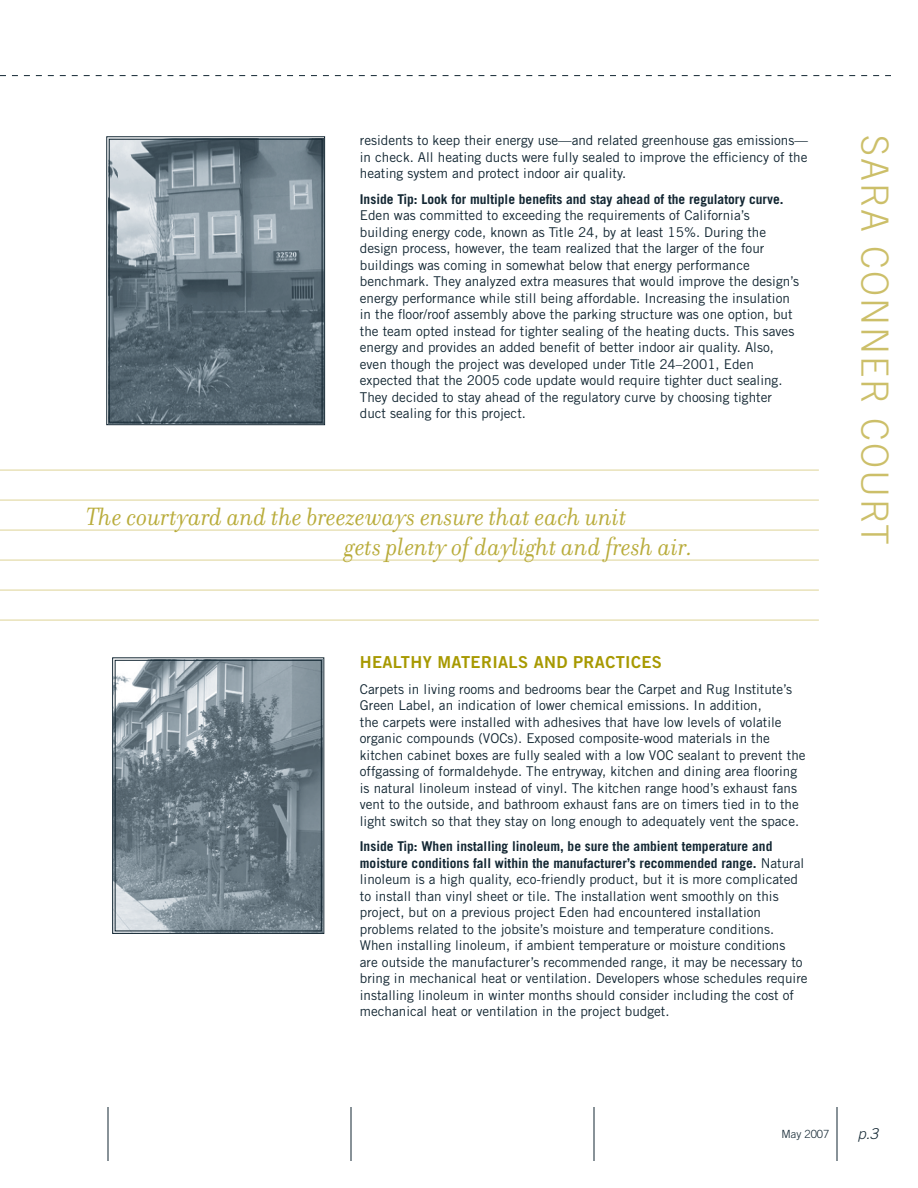
<style>
.page{position:relative;width:918px;height:1188px;background:#fff}
.page>*{position:absolute;margin:0;border:0;box-sizing:border-box;transform-origin:0 0}
.t1{font:300 37.5px "Trade Gothic";letter-spacing:.05em;color:#ccbf69}
._2_4_Body_Text_Pull{font:italic 27px/30px "Filosofia";color:#b9ac3b}
._2_1_Level_2_header{font:16.5px "Trade Gothic Bold Two";letter-spacing:.02em;color:#a79901}
.t2{font:italic 300 15px "Trade Gothic";color:#122632}
._2_3_Body_Text_-_9on{font:13.5px/16.5px "Trade Gothic";color:#122632}
.t3{font:300 11.25px "Trade Gothic";color:#122632}
.s1{font-weight:700}
</style>
<div class="page">
<svg style="left:0;top:75px;width:891px;height:1px"></svg>
<hr style="left:108px;top:1107px;width:1px;height:54px;background:#122632">
<hr style="left:351px;top:1107px;width:1px;height:54px;background:#122632">
<hr style="left:594px;top:1107px;width:1px;height:54px;background:#122632">
<hr style="left:837px;top:1107px;width:1px;height:54px;background:#122632">
<hr style="left:0;top:470px;width:819px;height:1px;background:#ddd395">
<hr style="left:0;top:500px;width:819px;height:1px;background:#ddd395">
<hr style="left:0;top:530px;width:819px;height:1px;background:#ddd395">
<hr style="left:0;top:560px;width:819px;height:1px;background:#ddd395">
<hr style="left:0;top:590px;width:819px;height:1px;background:#ddd395">
<hr style="left:0;top:620px;width:819px;height:1px;background:#ddd395">
<svg style="left:112px;top:657px;width:212px;height:277px"></svg>
<div style="left:115px;top:660px;width:207px;height:271px;border:1px solid #122632"></div>
<svg style="left:106px;top:136px;width:219px;height:289px"></svg>
<div style="left:109px;top:139px;width:213px;height:283px;border:1px solid #122632"></div>
<p class="_2_3_Body_Text_-_9on" style="left:360px;top:132px;width:450px;text-align:justify">residents to keep their energy use—and related greenhouse gas emissions— in check. All heating ducts were fully sealed to improve the efficiency of the heating system and protect indoor air quality.</p>
<p class="_2_3_Body_Text_-_9on" style="left:360px;top:191px;width:441px"><span class="s1">Inside Tip: Look for multiple benefits and stay ahead of the regulatory curve.<br></span>Eden was committed to exceeding the requirements of California’s building energy code, known as Title 24, by at least 15%. During the design process, however, the team realized that the larger of the four buildings was coming in somewhat below that energy performance benchmark. They analyzed extra measures that would improve the design’s energy performance while still being affordable. Increasing the insulation in the floor/roof assembly above the parking structure was one option, but the team opted instead for tighter sealing of the heating ducts. This saves energy and provides an added benefit of better indoor air quality. Also, even though the project was developed under Title 24–2001, Eden expected that the 2005 code update would require tighter duct sealing.<br>They decided to stay ahead of the regulatory curve by choosing tighter duct sealing for this project.</p>
<p class="_2_4_Body_Text_Pull" style="left:345px;top:502px;width:350px;text-indent:-259px">The courtyard and the breezeways ensure that each unit<br>gets plenty of daylight and fresh air.</p>
<p class="_2_1_Level_2_header" style="left:360px;top:652px;width:304px">H EALTHY MATERIALS AND PRACTICES</p>
<p class="_2_3_Body_Text_-_9on" style="left:360px;top:681px;width:447px">Carpets in living rooms and bedrooms bear the Carpet and Rug Institute’s Green Label, an indication of lower chemical emissions. In addition,<br>the carpets were installed with adhesives that have low levels of volatile organic compounds (VOCs). Exposed composite-wood materials in the kitchen cabinet boxes are fully sealed with a low VOC sealant to prevent the offgassing of formaldehyde. The entryway, kitchen and dining area flooring is natural linoleum instead of vinyl. The kitchen range hood’s exhaust fans vent to the outside, and bathroom exhaust fans are on timers tied in to the light switch so that they stay on long enough to adequately vent the space.</p>
<p class="_2_3_Body_Text_-_9on" style="left:360px;top:838px;width:449px"><span class="s1">Inside Tip: When installing linoleum, be sure the ambient temperature and moisture conditions fall within the manufacturer’s recommended range.</span> Natural linoleum is a high quality, eco-friendly product, but it is more complicated to install than vinyl sheet or tile. The installation went smoothly on this project, but on a previous project Eden had encountered installation problems related to the jobsite’s moisture and temperature conditions.<br>When installing linoleum, if ambient temperature or moisture conditions<br>are outside the manufacturer’s recommended range, it may be necessary to bring in mechanical heat or ventilation. Developers whose schedules require installing linoleum in winter months should consider including the cost of mechanical heat or ventilation in the project budget.</p>
<p class="t1" style="left:897px;top:135px;width:411px;rotate:90deg">SARA CONNER COURT</p>
<p class="t3" style="left:781px;top:1127px;width:50px">May 2007</p>
<p class="t2" style="left:857px;top:1125px;width:22px">p.3</p>
</div>
